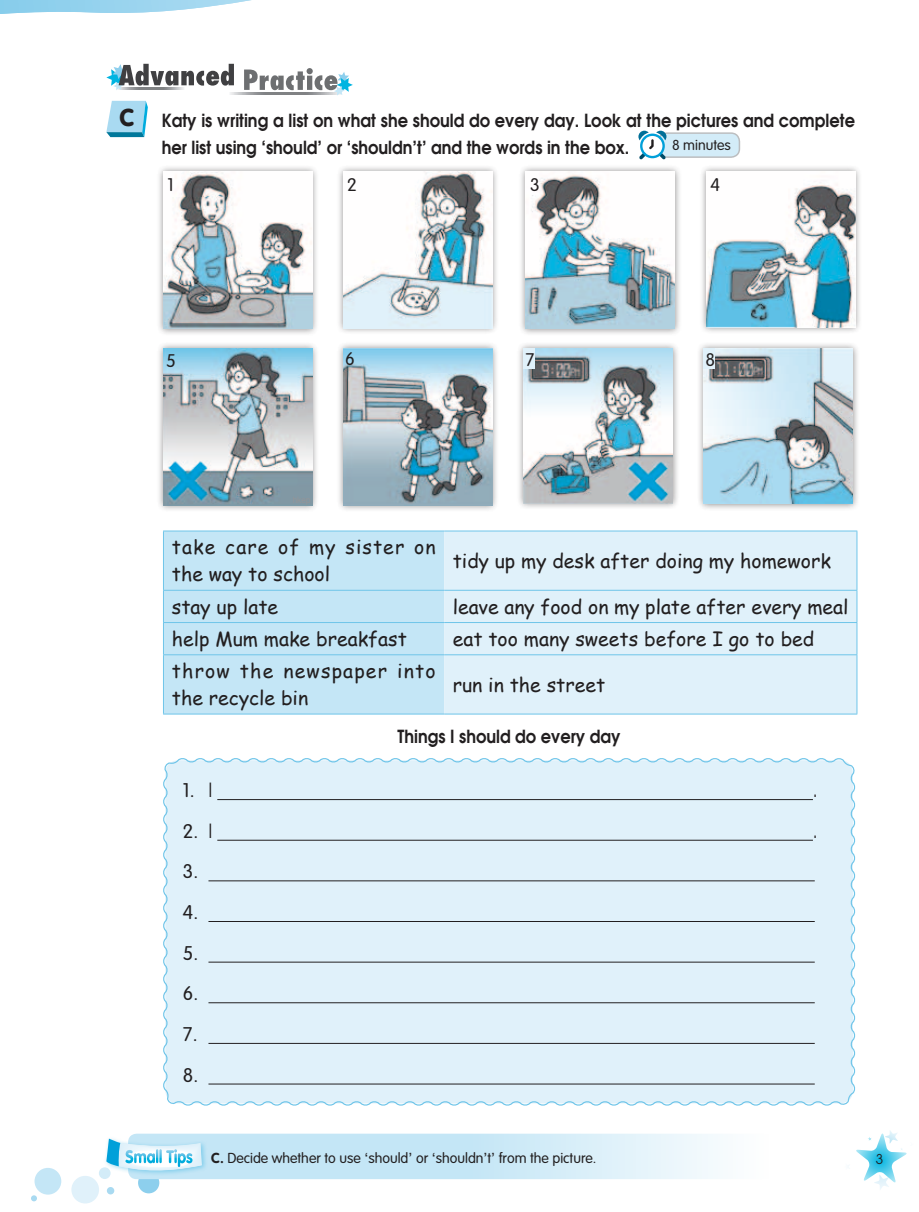
<style>
.page{position:relative;width:919px;height:1212px;background:#fff}
.page>*{position:absolute;margin:0;border:0;box-sizing:border-box;transform-origin:0 0}
.t1{font:900 24px "VAG Rounded";color:#221f20}
.t2{font:19.5px "Comic Sans MS";color:#221f20}
.t3{font:19.5px/27px "Comic Sans MS";letter-spacing:.055em;color:#221f20}
.t4{font:19.5px/27px "Comic Sans MS";letter-spacing:.06em;color:#221f20}
.t5{font:300 19.5px/40.7px "VAG Rounded";color:#221f20;text-align:justify}
.t6{font:19.5px "Avant Garde";color:#221f20;scale:.9 1}
.t7{font:600 18px/27px "Avant Garde";color:#221f20;scale:.9 1}
.t8{font:300 18px "VAG Rounded";color:#221f20}
.t9{font:300 14.25px "VAG Rounded";color:#221f20}
.t10{font:13.5px "Avant Garde";color:#221f20}
.s1{font-family:"Avant Garde";font-weight:400}
.s2{font-weight:700}
.s3{font-family:"Helvetica Neue";font-weight:400}
</style>
<div class="page">
<svg style="left:0;top:0;width:251px;height:14px"></svg>
<svg style="left:856px;top:1131px;width:51px;height:59px"></svg>
<div style="left:163px;top:758px;width:693px;height:348px;background:#e0f1fa"></div>
<svg style="left:230px;top:92px;width:14px;height:3px"></svg>
<svg style="left:106px;top:64px;width:128px;height:26px"></svg>
<svg style="left:244px;top:68px;width:109px;height:28px"></svg>
<div style="left:658px;top:133px;width:81px;height:24px;background:#d3ecf8;border-radius:9px"></div>
<div style="left:657px;top:132px;width:83px;height:26px;border:2px solid #bcbec0;border-radius:9px"></div>
<svg style="left:638px;top:131px;width:28px;height:28px"></svg>
<svg style="left:106px;top:101px;width:42px;height:36px;background:#97d1e8"></svg>
<div style="left:138px;top:1172px;width:21px;height:21px;background:#8dcfed;border-radius:50%"></div>
<svg style="left:128px;top:1134px;width:656px;height:45px;fill:#c8e7f6"></svg>
<div style="left:103px;top:1135px;width:104px;height:41px;background:#00a0d9;opacity:.34"></div>
<svg style="left:106px;top:1138px;width:96px;height:32px"></svg>
<div style="left:35px;top:1168px;width:26px;height:26px;background:#c4e6f6;border-radius:50%"></div>
<div style="left:71px;top:1176px;width:28px;height:27px;background:#e0f1fa;border-radius:50%"></div>
<div style="left:107px;top:1187px;width:7px;height:7px;background:#a9daf1;border-radius:50%"></div>
<div style="left:99px;top:1167px;width:12px;height:12px;background:#d3ecf8;border-radius:50%"></div>
<svg style="left:31px;top:1195px;width:6px;height:6px"></svg>
<hr style="left:217px;top:799px;width:595px;height:1px;background:#221f20">
<hr style="left:217px;top:840px;width:595px;height:1px;background:#221f20">
<hr style="left:208px;top:880px;width:606px;height:1px;background:#221f20">
<hr style="left:208px;top:921px;width:606px;height:1px;background:#221f20">
<hr style="left:208px;top:962px;width:606px;height:1px;background:#221f20">
<hr style="left:208px;top:1002px;width:606px;height:1px;background:#221f20">
<hr style="left:208px;top:1043px;width:606px;height:1px;background:#221f20">
<hr style="left:208px;top:1084px;width:606px;height:1px;background:#221f20">
<div style="left:164px;top:532px;width:280px;height:182px;background:#c4e6f6"></div>
<div style="left:444px;top:532px;width:412px;height:182px;background:#e0f1fa"></div>
<hr style="left:163px;top:531px;width:281px;height:1px;background:#6fc5e9">
<hr style="left:163px;top:531px;width:1px;height:59px;background:#6fc5e9">
<hr style="left:444px;top:531px;width:413px;height:1px;background:#6fc5e9">
<hr style="left:856px;top:531px;width:1px;height:59px;background:#6fc5e9">
<hr style="left:163px;top:590px;width:281px;height:1px;background:#6fc5e9">
<hr style="left:163px;top:591px;width:1px;height:31px;background:#6fc5e9">
<hr style="left:444px;top:590px;width:413px;height:1px;background:#6fc5e9">
<hr style="left:856px;top:591px;width:1px;height:31px;background:#6fc5e9">
<hr style="left:163px;top:622px;width:281px;height:1px;background:#6fc5e9">
<hr style="left:163px;top:623px;width:1px;height:31px;background:#6fc5e9">
<hr style="left:444px;top:622px;width:413px;height:1px;background:#6fc5e9">
<hr style="left:856px;top:623px;width:1px;height:31px;background:#6fc5e9">
<hr style="left:163px;top:654px;width:281px;height:1px;background:#6fc5e9">
<hr style="left:163px;top:655px;width:1px;height:59px;background:#6fc5e9">
<hr style="left:444px;top:654px;width:413px;height:1px;background:#6fc5e9">
<hr style="left:856px;top:655px;width:1px;height:59px;background:#6fc5e9">
<hr style="left:163px;top:714px;width:281px;height:1px;background:#6fc5e9">
<hr style="left:444px;top:714px;width:413px;height:1px;background:#6fc5e9">
<div style="left:518px;top:164px;width:164px;height:172px;background:#221f20;opacity:.5"></div>
<img style="left:526px;top:171px;width:148px;height:158px">
<div style="left:156px;top:164px;width:163px;height:171px;background:#221f20;opacity:.5"></div>
<img style="left:163px;top:171px;width:149px;height:158px">
<div style="left:336px;top:164px;width:163px;height:170px;background:#221f20;opacity:.5"></div>
<img style="left:343px;top:172px;width:149px;height:156px">
<div style="left:336px;top:341px;width:163px;height:172px;background:#221f20;opacity:.5"></div>
<img style="left:343px;top:348px;width:149px;height:157px">
<div style="left:696px;top:341px;width:163px;height:169px;background:#221f20;opacity:.5"></div>
<img style="left:703px;top:348px;width:149px;height:156px">
<div style="left:703px;top:348px;width:12px;height:20px;background:#e0f1fa"></div>
<div style="left:516px;top:341px;width:164px;height:169px;background:#221f20;opacity:.5"></div>
<img style="left:523px;top:348px;width:149px;height:155px">
<div style="left:523px;top:348px;width:12px;height:20px;background:#e0f1fa"></div>
<div style="left:698px;top:164px;width:164px;height:170px;background:#221f20;opacity:.5"></div>
<img style="left:706px;top:171px;width:149px;height:156px">
<div style="left:156px;top:341px;width:163px;height:171px;background:#221f20;opacity:.5"></div>
<img style="left:163px;top:348px;width:149px;height:157px">
<h1 class="t1" style="left:119px;top:103px;width:16px">C</h1>
<p class="t7" style="left:162px;top:106px;width:771px">Katy is writing a list on what she should do every day. Look at the pictures and complete her list using ‘should’ or ‘shouldn’t’ and the words in the box.</p>
<p class="t9" style="left:672px;top:137px;width:60px">8 minutes</p>
<p class="t8" style="left:167px;top:174px;width:8px">1</p>
<p class="t8" style="left:347px;top:174px;width:11px">2</p>
<p class="t8" style="left:530px;top:174px;width:11px">3</p>
<p class="t8" style="left:710px;top:174px;width:11px">4</p>
<p class="t8" style="left:166px;top:350px;width:11px">5</p>
<p class="t8" style="left:345px;top:348px;width:11px">6</p>
<p class="t8" style="left:525px;top:349px;width:10px">7</p>
<p class="t8" style="left:705px;top:349px;width:11px">8</p>
<p class="t3" style="left:172px;top:533px;width:265px">take care of my sister on the way to school</p>
<p class="t2" style="left:452px;top:546px;width:380px">tidy up my desk after doing my homework</p>
<p class="t2" style="left:172px;top:592px;width:108px">stay up late</p>
<p class="t2" style="left:452px;top:592px;width:397px">leave any food on my plate after every meal</p>
<p class="t2" style="left:172px;top:624px;width:236px">help Mum make breakfast</p>
<p class="t2" style="left:452px;top:624px;width:363px">eat too many sweets before I go to bed</p>
<p class="t4" style="left:172px;top:657px;width:265px">throw the newspaper into the recycle bin</p>
<p class="t2" style="left:452px;top:670px;width:154px">run in the street</p>
<p class="t7" style="left:397px;top:722px;width:249px">Things I should do every day</p>
<p class="t5" style="left:183px;top:770px;width:31px">1. <span class="s1">I</span></p>
<p class="t6" style="left:812px;top:778px;width:7px">.</p>
<p class="t5" style="left:183px;top:811px;width:31px">2. <span class="s1">I</span></p>
<p class="t6" style="left:812px;top:819px;width:7px">.</p>
<p class="t5" style="left:183px;top:851px;width:17px">3.<br>4.<br>5.<br>6.<br>7.<br>8.</p>
<p class="t9" style="left:211px;top:1150px;width:386px"><span class="s2">C.</span> Decide whether to use <span class="s3">‘</span>should<span class="s3">’</span> or <span class="s3">‘</span>shouldn<span class="s3">’</span>t<span class="s3">’</span> from the picture.</p>
<p class="t10" style="left:875px;top:1150px;width:9px">3</p>
</div>
